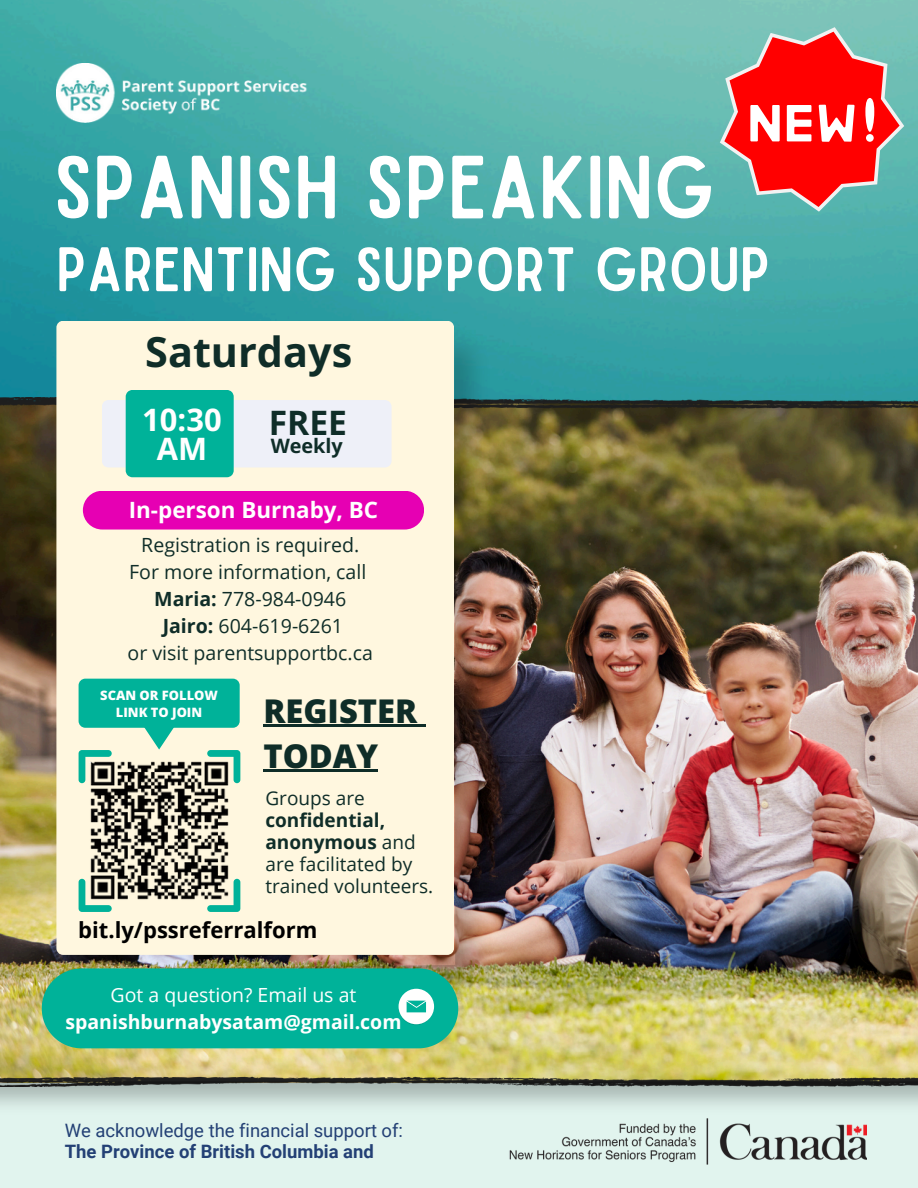
<style>
.page{position:relative;width:918px;height:1188px;background:#e1f4ee}
.page>*{position:absolute;margin:0;border:0;box-sizing:border-box;transform-origin:0 0}
.t1{font:85.5px "Sailors";letter-spacing:.005em;color:#fff}
.t2{font:60px "Sailors";letter-spacing:.005em;color:#fff}
.t3{font:700 41.4px "Open Sans";color:#0f2d28}
.t4{font:700 33.6px "Open Sans";color:#0f2d28}
.t5{font:800 32.7px/45px "Open Sans";color:#0f2d28}
.t6{font:700 30.9px/28.3px "Open Sans";color:#fff;text-align:center}
.t7{font:700 22.5px "Open Sans";color:#fff}
.t8{font:700 22.05px "Open Sans";color:#000}
.t9{font:700 19.8px "Open Sans";color:#0f2d28}
.t10{font:19.5px "Open Sans";color:#0f2d28}
.t11{font:700 19.5px/27px "Open Sans";color:#fff;text-align:center}
.t12{font:19.05px/22px "Open Sans";color:#0f2d28}
.t13{font:18.45px/21.6px "Roboto";color:#234075}
.t14{font:800 12.9px/17.2px "Open Sans";color:#fff;text-align:center}
.s1{font-weight:700}
.s2{font-weight:400}
</style>
<div class="page">
<img style="left:0;top:0;width:918px;height:398px">
<img style="left:0;top:398px;width:918px;height:633px">
<img style="left:0;top:1031px;width:918px;height:75px">
<div style="left:56px;top:321px;width:398px;height:634px;background:#fff7df;border-radius:7px"></div>
<img style="left:127px;top:326px;width:368px;height:680px">
<svg style="left:102px;top:390px;width:290px;height:87px;background:#98dad1"></svg>
<svg style="left:207px;top:750px;width:33px;height:33px"></svg>
<svg style="left:79px;top:750px;width:33px;height:33px"></svg>
<svg style="left:79px;top:879px;width:33px;height:33px"></svg>
<svg style="left:207px;top:879px;width:33px;height:33px"></svg>
<div style="left:79px;top:679px;width:161px;height:49px;background:#00b299;border-radius:7px"></div>
<svg style="left:126px;top:727px;width:67px;height:23px"></svg>
<img style="left:85px;top:759px;width:148px;height:145px">
<div style="left:83px;top:491px;width:341px;height:39px;background:#e600b3;border-radius:19px"></div>
<svg style="left:42px;top:968px;width:416px;height:80px;background:#0eb398"></svg>
<img style="left:509px;top:1118px;width:358px;height:47px">
<img style="left:56px;top:64px;width:255px;height:58px">
<svg style="left:720px;top:27px;width:184px;height:185px;background:#c96360"></svg>
<div style="left:866px;top:134px;width:8px;height:8px;background:#fff;border-radius:50%"></div>
<hr style="left:263px;top:725px;width:154px;height:2px;background:#0f2d28">
<svg style="left:417px;top:725px;width:9px;height:2px"></svg>
<hr style="left:263px;top:770px;width:115px;height:2px;background:#0f2d28">
<p class="t1" style="left:54px;top:156px;width:663px">SPANISH SPEAKING</p>
<h5 class="t2" style="left:56px;top:247px;width:715px">PARENTING SUPPORT GROUP</h5>
<p class="t3" style="left:145px;top:323px;width:209px">Saturdays</p>
<p class="t6" style="left:142px;top:405px;width:81px">10:30<br>AM</p>
<p class="t4" style="left:269px;top:399px;width:80px">FREE</p>
<p class="t9" style="left:271px;top:432px;width:74px">Weekly</p>
<p class="t7" style="left:129px;top:494px;width:251px">In-person Burnaby, BC</p>
<p class="t10" style="left:141px;top:532px;width:220px">Registration is required.</p>
<h4 class="t10" style="left:129px;top:559px;width:239px">For more information, call</h4>
<h4 class="t10" style="left:154px;top:586px;width:194px"><span class="s1">Maria:</span> 778-984-0946</h4>
<h6 class="t10" style="left:163px;top:613px;width:182px"><span class="s1">Jairo:</span> 604-619-6261</h6>
<h4 class="t10" style="left:128px;top:640px;width:247px">or visit parentsupportbc.ca</h4>
<p class="t14" style="left:100px;top:686px;width:119px">SCAN OR FOLLOW<br>LINK TO JOIN</p>
<p class="t5" style="left:263px;top:687px;width:155px">REGISTER<br>TODAY</p>
<h5 class="t12" style="left:265px;top:786px;width:169px">Groups are <span class="s1">confidential, anonymous</span> and are facilitated by trained volunteers.</h5>
<p class="t8" style="left:78px;top:915px;width:241px">bit.ly/pssreferralform</p>
<p class="t11" style="left:66px;top:981px;width:338px"><span class="s2">Got a question? Email us at </span>spanishburnabysatam@gmail.com</p>
<p class="t13" style="left:65px;top:1120px;width:340px">We acknowledge the financial support of:<br><span class="s1">The Province of British Columbia and</span></p>
</div>
